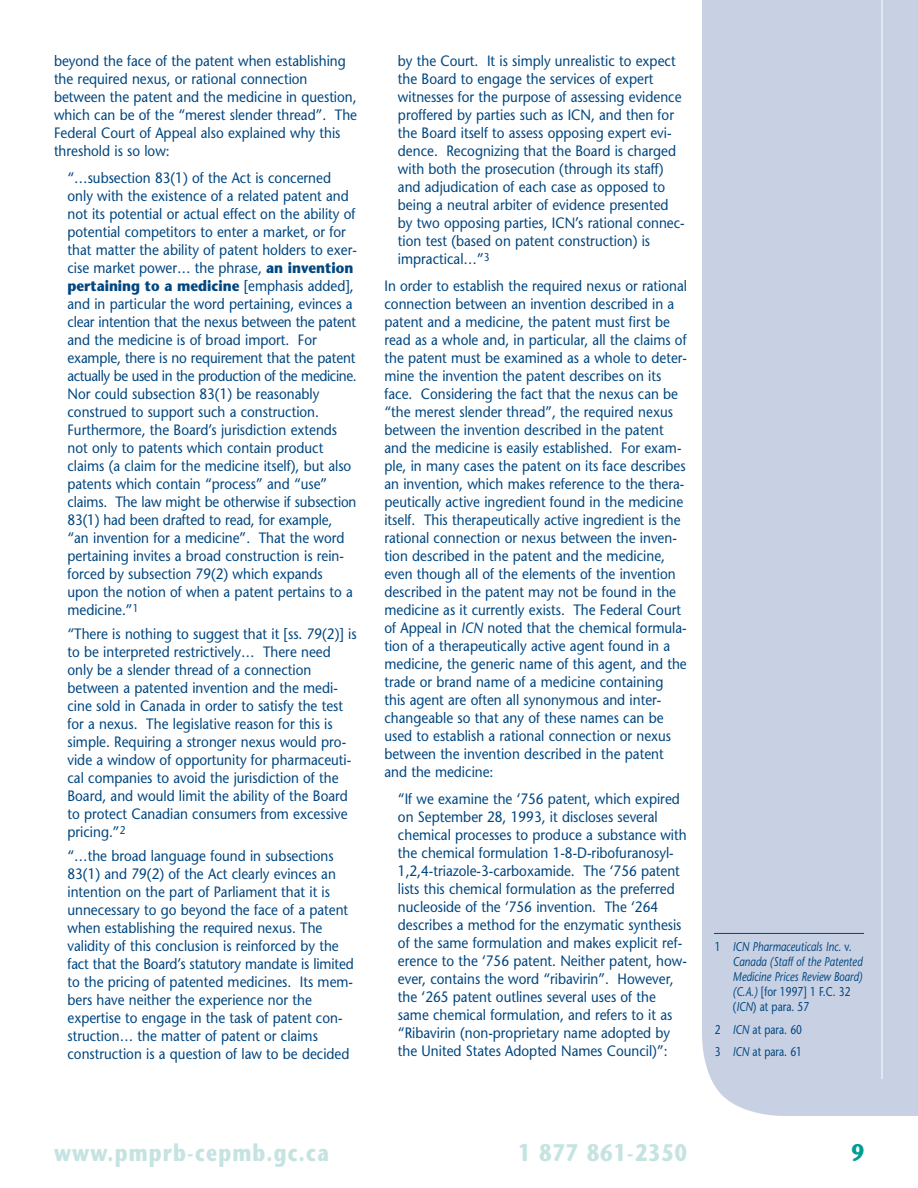
<style>
.page{position:relative;width:918px;height:1188px;background:#fff}
.page>*{position:absolute;margin:0;border:0;box-sizing:border-box;transform-origin:0 0}
.t1{font:700 24px "Stone Sans";letter-spacing:.065em;color:#c5e3e1;scale:.8 1}
.t2{font:700 24px "Stone Sans";color:#009e93;scale:.8 1}
.t3{font:15px/18px "Stone Sans";color:#00467f;scale:.9 1}
.t4{font:italic 12.75px/15px "Stone Sans";color:#00467f;scale:.8 1}
.t5{font:12.75px/22.5px "Stone Sans";color:#00467f;scale:.8 1}
.s1{font-weight:700}
.s2{font-style:italic}
.s3{font-style:normal}
</style>
<div class="page">
<div style="left:702px;top:0;width:216px;height:1116px;background:#c8d1e4"></div>
<hr style="left:882px;top:0;width:1px;height:1079px;background:#fff">
<hr style="left:714px;top:933px;width:150px;height:1px;background:#00467f">
<p class="t3" style="left:54px;top:53px;width:338px">beyond the face of the patent when establishing the required nexus, or rational connection between the patent and the medicine in question, which can be of the “merest slender thread”. The Federal Court of Appeal also explained why this threshold is so low:</p>
<p class="t3" style="left:68px;top:170px;width:323px">“…subsection 83(1) of the Act is concerned only with the existence of a related patent and not its potential or actual effect on the ability of potential competitors to enter a market, or for that matter the ability of patent holders to exer&shy;cise market power… the phrase, <span class="s1">an invention pertaining to a medicine</span> [emphasis added], and in particular the word pertaining, evinces a clear intention that the nexus between the patent and the medicine is of broad import. For example, there is no requirement that the patent actually be used in the production of the medicine.<br>Nor could subsection 83(1) be reasonably construed to support such a construction.<br>Furthermore, the Board’s jurisdiction extends not only to patents which contain product claims (a claim for the medicine itself), but also patents which contain “process” and “use” claims. The law might be otherwise if subsection 83(1) had been drafted to read, for example, “an invention for a medicine”. That the word pertaining invites a broad construction is rein&shy;forced by subsection 79(2) which expands upon the notion of when a patent pertains to a medicine.”<sup>1</sup></p>
<p class="t3" style="left:68px;top:626px;width:323px">“There is nothing to suggest that it [ss. 79(2)] is to be interpreted restrictively… There need only be a slender thread of a connection between a patented invention and the medi&shy;cine sold in Canada in order to satisfy the test for a nexus. The legislative reason for this is simple. Requiring a stronger nexus would pro&shy;vide a window of opportunity for pharmaceuti&shy;cal companies to avoid the jurisdiction of the Board, and would limit the ability of the Board to protect Canadian consumers from excessive pricing.”<sup>2</sup></p>
<p class="t3" style="left:68px;top:848px;width:320px">“…the broad language found in subsections 83(1) and 79(2) of the Act clearly evinces an intention on the part of Parliament that it is unnecessary to go beyond the face of a patent when establishing the required nexus. The validity of this conclusion is reinforced by the fact that the Board’s statutory mandate is limited to the pricing of patented medicines. Its mem&shy;bers have neither the experience nor the expertise to engage in the task of patent con&shy;struction… the matter of patent or claims construction is a question of law to be decided</p>
<p class="t3" style="left:398px;top:53px;width:320px">by the Court. It is simply unrealistic to expect the Board to engage the services of expert witnesses for the purpose of assessing evidence proffered by parties such as ICN, and then for the Board itself to assess opposing expert evi&shy;dence. Recognizing that the Board is charged with both the prosecution (through its staff) and adjudication of each case as opposed to being a neutral arbiter of evidence presented by two opposing parties, ICN’s rational connec&shy;tion test (based on patent construction) is impractical…”<sup>3</sup></p>
<p class="t3" style="left:384px;top:278px;width:338px">In order to establish the required nexus or rational connection between an invention described in a patent and a medicine, the patent must first be read as a whole and, in particular, all the claims of the patent must be examined as a whole to deter&shy;mine the invention the patent describes on its face. Considering the fact that the nexus can be “the merest slender thread”, the required nexus between the invention described in the patent and the medicine is easily established. For exam&shy;ple, in many cases the patent on its face describes an invention, which makes reference to the thera&shy;peutically active ingredient found in the medicine itself. This therapeutically active ingredient is the rational connection or nexus between the inven&shy;tion described in the patent and the medicine, even though all of the elements of the invention described in the patent may not be found in the medicine as it currently exists. The Federal Court of Appeal in <span class="s2">ICN</span> noted that the chemical formula&shy;tion of a therapeutically active agent found in a medicine, the generic name of this agent, and the trade or brand name of a medicine containing this agent are often all synonymous and inter&shy;changeable so that any of these names can be used to establish a rational connection or nexus between the invention described in the patent and the medicine:</p>
<p class="t3" style="left:398px;top:791px;width:323px">“If we examine the ‘756 patent, which expired on September 28, 1993, it discloses several chemical processes to produce a substance with the chemical formulation 1-8-D-ribofuranosyl-1,2,4-triazole-3-carboxamide. The ‘756 patent lists this chemical formulation as the preferred nucleoside of the ‘756 invention. The ‘264 describes a method for the enzymatic synthesis of the same formulation and makes explicit ref&shy;erence to the ‘756 patent. Neither patent, how&shy;ever, contains the word “ribavirin”. However, the ‘265 patent outlines several uses of the same chemical formulation, and refers to it as “Ribavirin (non-proprietary name adopted by the United States Adopted Names Council)”:</p>
<p class="t4" style="left:733px;top:941px;width:164px;text-indent:-18px"><span class="s3">1</span> ICN Pharmaceuticals Inc. <span class="s3">v.<br></span>Canada (Staff of the Patented<br>Medicine Prices Review Board) (C.A.) <span class="s3">[for 1997] 1 F.C. 32 (</span>ICN<span class="s3">) at para. 57</span></p>
<p class="t5" style="left:715px;top:1019px;width:111px">2 <span class="s2">ICN</span> at para. 60<br>3 <span class="s2">ICN</span> at para. 61</p>
<h1 class="t1" style="left:54px;top:1143px;width:345px">www.pmprb-cepmb.gc.ca</h1>
<h1 class="t1" style="left:518px;top:1143px;width:212px">1 877 861-2350</h1>
<h1 class="t2" style="left:852px;top:1143px;width:17px">9</h1>
</div>
